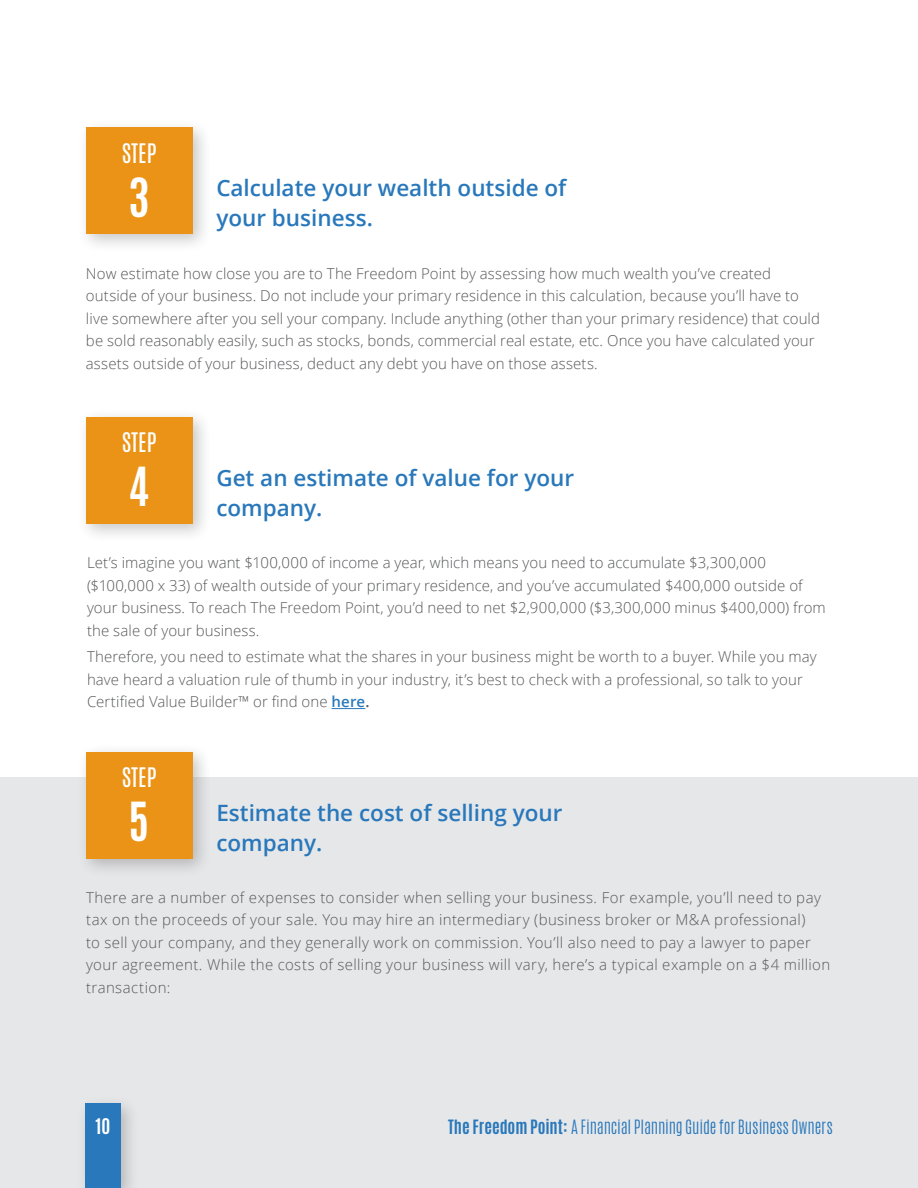
<style>
.page{position:relative;width:918px;height:1188px;background:#fff}
.page>*{position:absolute;margin:0;border:0;box-sizing:border-box;transform-origin:0 0}
.T4{font:700 45px "Antonio";color:#fff}
.t1{font:600 22.5px/30px "Open Sans";color:#2978bb}
.H2_Center{font:22.5px "Antonio";color:#fff}
.t2{font:700 18px "Antonio";color:#fff}
.t3{font:300 16.5px "Antonio";letter-spacing:-.01em;color:#2978bb}
.B{font:300 15px/22.5px "Open Sans";letter-spacing:.01em;color:#57585a}
.s1{font-weight:600;color:#2978bb}
.s2{font-weight:600}
.s3{font-weight:700}
</style>
<div class="page">
<hr style="left:917px;top:0;width:1px;height:471px;background:#e6e7e9">
<div style="left:0;top:778px;width:918px;height:410px;background:#e6e7e9"></div>
<hr style="left:332px;top:708px;width:33px;height:1px;background:#2978bb">
<div style="left:77px;top:118px;width:135px;height:135px;background:#231f20;opacity:.25"></div>
<div style="left:86px;top:128px;width:106px;height:106px;background:#eb9316"></div>
<div style="left:77px;top:408px;width:135px;height:135px;background:#231f20;opacity:.25"></div>
<div style="left:86px;top:417px;width:106px;height:106px;background:#eb9316"></div>
<div style="left:77px;top:743px;width:135px;height:135px;background:#231f20;opacity:.25"></div>
<div style="left:86px;top:752px;width:106px;height:106px;background:#eb9316"></div>
<div style="left:76px;top:1094px;width:64px;height:94px;background:#231f20;opacity:.25"></div>
<div style="left:85px;top:1104px;width:36px;height:84px;background:#2978bb"></div>
<p class="H2_Center" style="left:122px;top:137px;width:36px">STEP</p>
<p class="T4" style="left:129px;top:163px;width:23px">3</p>
<h2 class="t1" style="left:216px;top:173px;width:352px">Calculate your wealth outside of your business.</h2>
<p class="B" style="left:86px;top:262px;width:736px">Now estimate how close you are to The Freedom Point by assessing how much wealth you’ve created outside of your business. Do not include your primary residence in this calculation, because you’ll have to live somewhere after you sell your company. Include anything (other than your primary residence) that could be sold reasonably easily, such as stocks, bonds, commercial real estate, etc. Once you have calculated your assets outside of your business, deduct any debt you have on those assets.</p>
<p class="H2_Center" style="left:122px;top:426px;width:36px">STEP</p>
<p class="T4" style="left:129px;top:453px;width:22px">4</p>
<h2 class="t1" style="left:216px;top:462px;width:359px">Get an estimate of value for your company.</h2>
<p class="B" style="left:87px;top:551px;width:740px">Let’s imagine you want $100,000 of income a year, which means you need to accumulate $3,300,000 ($100,000 x 33) of wealth outside of your primary residence, and you’ve accumulated $400,000 outside of your business. To reach The Freedom Point, you’d need to net $2,900,000 ($3,300,000 minus $400,000) from the sale of your business.</p>
<p class="B" style="left:87px;top:645px;width:731px">Therefore, you need to estimate what the shares in your business might be worth to a buyer. While you may have heard a valuation rule of thumb in your industry, it’s best to check with a professional, so talk to your<br>Certified Value Builder™ or find one <span class="s1">here</span><span class="s2">.</span></p>
<p class="H2_Center" style="left:122px;top:761px;width:36px">STEP</p>
<p class="T4" style="left:129px;top:788px;width:22px">5</p>
<h2 class="t1" style="left:216px;top:797px;width:348px">Estimate the cost of selling your company.</h2>
<p class="B" style="left:86px;top:886px;width:746px">There are a number of expenses to consider when selling your business. For example, you’ll need to pay tax on the proceeds of your sale. You may hire an intermediary (business broker or M&amp;A professional)<br>to sell your company, and they generally work on commission. You’ll also need to pay a lawyer to paper your agreement. While the costs of selling your business will vary, here’s a typical example on a $4 million transaction:</p>
<p class="t2" style="left:96px;top:1113px;width:16px">10</p>
<p class="t3" style="left:448px;top:1115px;width:386px"><span class="s3">The Freedom Point:</span> A Financial Planning Guide for Business Owners</p>
</div>
